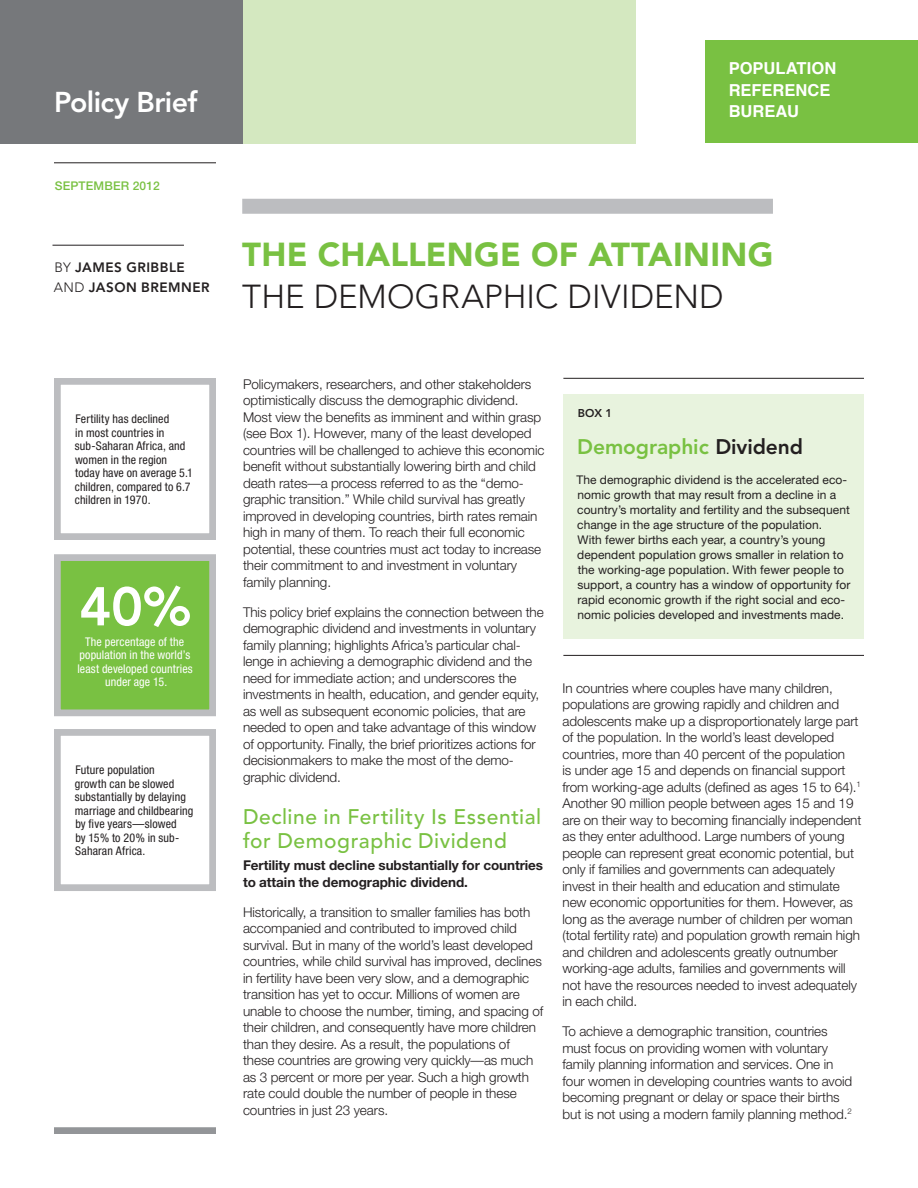
<style>
.page{position:relative;width:918px;height:1188px;background:#fff}
.page>*{position:absolute;margin:0;border:0;box-sizing:border-box;transform-origin:0 0}
.Endnote_Text{font:800 54px "Avenir";color:#fff}
.Header__Intro_w__Rul{font:900 33px/42px "Avenir";letter-spacing:.01em;color:#79c142}
.t1{font:800 28.5px "Avenir";letter-spacing:-.02em;color:#fff}
.SH{font:500 21px/24px "Avenir";letter-spacing:.025em;color:#79c142}
.BH{font:800 21px "Avenir";letter-spacing:-.005em;color:#79c142}
.t2{font:700 16.5px "Helvetica";color:#fff}
.TX{font:300 13.5px/16.5px "Helvetica Neue";letter-spacing:-.005em;color:#231f20}
.TX-2{font:700 13.5px/16.5px "Helvetica Neue";letter-spacing:-.005em;color:#231f20}
.BN{font:800 13.5px/19.5px "Avenir";letter-spacing:.035em;color:#231f20}
.BT{font:12px/15px "Helvetica Neue";letter-spacing:.005em;color:#231f20}
.White_box_text{font:condensed 12px/13.5px "Helvetica Neue";letter-spacing:.01em;color:#231f20}
.Endnote_Text-2{font:condensed 12px/13.5px "Helvetica Neue";letter-spacing:.01em;color:#fff;text-align:center}
.Issue_Date{font:500 12px "Helvetica Neue";letter-spacing:.015em;color:#79c142}
.Box_number{font:800 11.25px "Avenir";color:#231f20}
.s1{font-weight:300}
.s2{font-weight:300;color:#231f20}
.s3{color:#231f20}
</style>
<div class="page">
<div style="left:0;top:0;width:243px;height:143px;background:#76787b"></div>
<hr style="left:52px;top:245px;width:132px;height:1px;background:#231f20">
<hr style="left:54px;top:163px;width:162px;height:1px;background:#231f20">
<div style="left:54px;top:1127px;width:162px;height:7px;background:#939598"></div>
<div style="left:54px;top:729px;width:162px;height:162px;border:7px solid #bcbdc0"></div>
<div style="left:243px;top:0;width:392px;height:143px;background:#d4e8c0"></div>
<div style="left:242px;top:199px;width:531px;height:15px;background:#bcbdc0"></div>
<div style="left:57px;top:558px;width:156px;height:155px;background:#79c142"></div>
<div style="left:54px;top:554px;width:162px;height:162px;border:7px solid #bcbdc0"></div>
<div style="left:54px;top:378px;width:162px;height:162px;border:7px solid #bcbdc0"></div>
<div style="left:706px;top:41px;width:212px;height:102px;background:#79c142"></div>
<hr style="left:563px;top:378px;width:301px;height:1px;background:#231f20">
<hr style="left:563px;top:655px;width:301px;height:1px;background:#231f20">
<div style="left:563px;top:395px;width:301px;height:244px;background:#e8f3de"></div>
<p class="t1" style="left:54px;top:85px;width:145px">Policy Brief</p>
<p class="Issue_Date" style="left:55px;top:179px;width:107px">SEPTEMBER 2012</p>
<p class="BN" style="left:54px;top:258px;width:157px"><span class="s1">BY</span> JAMES GRIBBLE<br><span class="s1">AND</span> JASON BREMNER</p>
<p class="White_box_text" style="left:75px;top:412px;width:120px">Fertility has declined<br>in most countries in sub-Saharan Africa, and women in the region today have on average 5.1 children, compared to 6.7 children in 1970.</p>
<p class="Endnote_Text" style="left:79px;top:575px;width:114px">40%</p>
<p class="Endnote_Text-2" style="left:77px;top:635px;width:117px">The percentage of the population in the world’s least developed countries under age 15.</p>
<p class="White_box_text" style="left:75px;top:763px;width:120px">Future population<br>growth can be slowed substantially by delaying marriage and childbearing by five years—slowed<br>by 15% to 20% in sub-<br>Saharan Africa.</p>
<p class="t2" style="left:729px;top:55px;width:109px">POPULATION</p>
<p class="t2" style="left:729px;top:77px;width:103px">REFERENCE</p>
<p class="t2" style="left:729px;top:98px;width:72px">BUREAU</p>
<p class="Header__Intro_w__Rul" style="left:242px;top:234px;width:533px">THE CHALLENGE OF ATTAINING<br><span class="s2">THE DEMOGRAPHIC DIVIDEND</span></p>
<p class="TX" style="left:243px;top:375px;width:303px">Policymakers, researchers, and other stakeholders optimistically discuss the demographic dividend.<br>Most view the benefits as imminent and within grasp (see Box 1). However, many of the least developed countries will be challenged to achieve this economic benefit without substantially lowering birth and child death rates—a process referred to as the “demo&shy;graphic transition.” While child survival has greatly improved in developing countries, birth rates remain high in many of them. To reach their full economic potential, these countries must act today to increase their commitment to and investment in voluntary family planning.</p>
<p class="TX" style="left:243px;top:603px;width:302px">This policy brief explains the connection between the demographic dividend and investments in voluntary family planning; highlights Africa’s particular chal&shy;lenge in achieving a demographic dividend and the need for immediate action; and underscores the investments in health, education, and gender equity, as well as subsequent economic policies, that are needed to open and take advantage of this window of opportunity. Finally, the brief prioritizes actions for decisionmakers to make the most of the demo&shy;graphic dividend.</p>
<p class="SH" style="left:243px;top:805px;width:300px">Decline in Fertility Is Essential for Demographic Dividend</p>
<p class="TX-2" style="left:243px;top:857px;width:302px">Fertility must decline substantially for countries to attain the demographic dividend.</p>
<p class="TX" style="left:243px;top:904px;width:302px">Historically, a transition to smaller families has both accompanied and contributed to improved child survival. But in many of the world’s least developed countries, while child survival has improved, declines in fertility have been very slow, and a demographic transition has yet to occur. Millions of women are unable to choose the number, timing, and spacing of their children, and consequently have more children than they desire. As a result, the populations of these countries are growing very quickly—as much as 3 percent or more per year. Such a high growth rate could double the number of people in these countries in just 23 years.</p>
<p class="Box_number" style="left:578px;top:406px;width:36px">BOX 1</p>
<p class="BH" style="left:577px;top:435px;width:227px">Demographic <span class="s3">Dividend</span></p>
<p class="BT" style="left:577px;top:472px;width:275px">The demographic dividend is the accelerated eco&shy;nomic growth that may result from a decline in a country’s mortality and fertility and the subsequent change in the age structure of the population.<br>With fewer births each year, a country’s young dependent population grows smaller in relation to the working-age population. With fewer people to support, a country has a window of opportunity for rapid economic growth if the right social and eco&shy;nomic policies developed and investments made.</p>
<p class="TX" style="left:562px;top:679px;width:300px">In countries where couples have many children, populations are growing rapidly and children and adolescents make up a disproportionately large part of the population. In the world’s least developed countries, more than 40 percent of the population<br>is under age 15 and depends on financial support from working-age adults (defined as ages 15 to 64).<sup>1<br></sup>Another 90 million people between ages 15 and 19 are on their way to becoming financially independent as they enter adulthood. Large numbers of young people can represent great economic potential, but only if families and governments can adequately invest in their health and education and stimulate new economic opportunities for them. However, as long as the average number of children per woman (total fertility rate) and population growth remain high and children and adolescents greatly outnumber working-age adults, families and governments will not have the resources needed to invest adequately in each child.</p>
<p class="TX" style="left:562px;top:1023px;width:291px">To achieve a demographic transition, countries must focus on providing women with voluntary family planning information and services. One in four women in developing countries wants to avoid becoming pregnant or delay or space their births but is not using a modern family planning method.<sup>2</sup></p>
</div>
